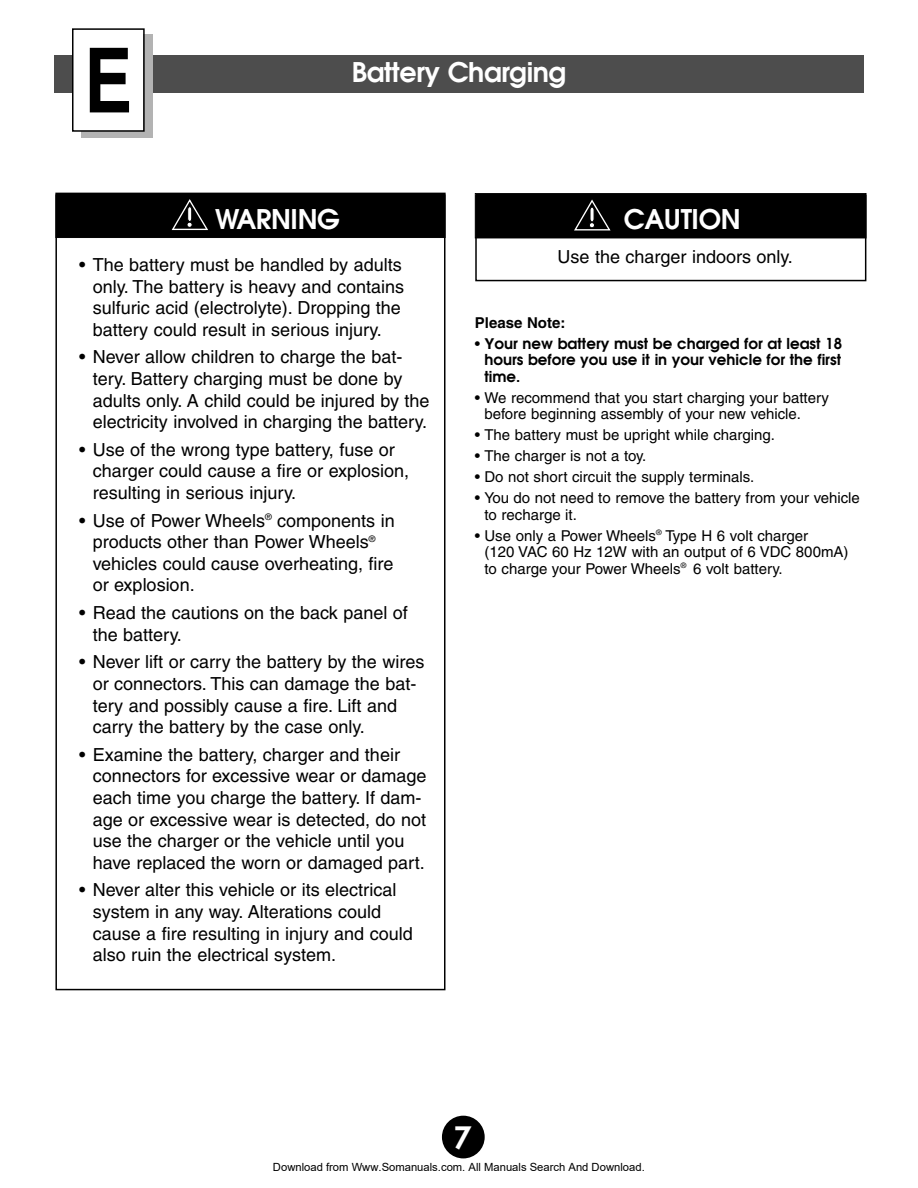
<style>
.page{position:relative;width:918px;height:1188px;background:#fff}
.page>*{position:absolute;margin:0;border:0;box-sizing:border-box;transform-origin:0 0}
.t1{font:700 90px "Helvetica";color:#000;scale:.8 1}
.t2{font:800 30px "Futura";color:#fff}
.t3{font:600 27px "Avant Garde";letter-spacing:-.015em;color:#fff}
.t4{font:18px/21.6px "Helvetica";color:#000}
.t5{font:15px/16.5px "Helvetica";color:#000}
.t6{font:600 15px/16.5px "Avant Garde";color:#000;text-align:justify}
.t7{font:700 15px "Helvetica";color:#000}
.t8{font:11.25px "Arial";color:#000}
.s1{font-family:"Helvetica";font-weight:400}
.s2{font-family:"Helvetica";font-weight:700}
</style>
<div class="page">
<div style="left:442px;top:1116px;width:43px;height:42px;background:#000;border-radius:50%"></div>
<div style="left:56px;top:194px;width:389px;height:43px;background:#000"></div>
<div style="left:56px;top:193px;width:390px;height:45px;border:1px solid #000"></div>
<svg style="left:171px;top:199px;width:37px;height:32px"></svg>
<div style="left:54px;top:55px;width:810px;height:38px;background:#4d4d4d"></div>
<div style="left:81px;top:34px;width:72px;height:104px;background:#b3b3b3"></div>
<div style="left:74px;top:30px;width:69px;height:100px;background:#fff"></div>
<div style="left:72px;top:28px;width:73px;height:104px;border:2px solid #000"></div>
<div style="left:475px;top:195px;width:391px;height:86px;border:2px solid #000"></div>
<div style="left:476px;top:194px;width:390px;height:44px;background:#000"></div>
<div style="left:475px;top:193px;width:391px;height:45px;border:1px solid #000"></div>
<svg style="left:574px;top:199px;width:37px;height:32px"></svg>
<h1 class="t1" style="left:84px;top:48px;width:62px">E</h1>
<h3 class="t3" style="left:352px;top:62px;width:216px">Battery Charging</h3>
<h3 class="t3" style="left:215px;top:209px;width:126px">WARNING</h3>
<p class="t4" style="left:93px;top:256px;width:313px;text-indent:-14px">• The battery must be handled by adults only. The battery is heavy and contains sulfuric acid (electrolyte). Dropping the battery could result in serious injury.</p>
<p class="t4" style="left:93px;top:348px;width:338px;text-indent:-14px">• Never allow children to charge the bat&shy;tery. Battery charging must be done by adults only. A child could be injured by the electricity involved in charging the battery.</p>
<p class="t4" style="left:93px;top:440px;width:318px;text-indent:-14px">• Use of the wrong type battery, fuse or charger could cause a fire or explosion, resulting in serious injury.</p>
<p class="t4" style="left:93px;top:511px;width:304px;text-indent:-14px">• Use of Power Wheels<sup>®</sup> components in products other than Power Wheels<sup>® </sup>vehicles could cause overheating, fire or explosion.</p>
<p class="t4" style="left:93px;top:604px;width:317px;text-indent:-14px">• Read the cautions on the back panel of the battery.</p>
<p class="t4" style="left:93px;top:653px;width:333px;text-indent:-14px">• Never lift or carry the battery by the wires or connectors. This can damage the bat&shy;tery and possibly cause a fire. Lift and carry the battery by the case only.</p>
<p class="t4" style="left:93px;top:745px;width:335px;text-indent:-14px">• Examine the battery, charger and their connectors for excessive wear or damage each time you charge the battery. If dam&shy;age or excessive wear is detected, do not use the charger or the vehicle until you have replaced the worn or damaged part.</p>
<p class="t4" style="left:93px;top:881px;width:322px;text-indent:-14px">• Never alter this vehicle or its electrical system in any way. Alterations could cause a fire resulting in injury and could also ruin the electrical system.</p>
<h3 class="t3" style="left:624px;top:209px;width:119px">CAUTION</h3>
<p class="t4" style="left:558px;top:247px;width:237px">Use the charger indoors only.</p>
<p class="t7" style="left:475px;top:317px;width:92px">Please Note:</p>
<p class="t6" style="left:484px;top:336px;width:359px;text-indent:-10px"><span class="s1">•</span> <span class="s2">Y</span>our new battery must be charged for at least 18 hours before you use it in your vehicle for the first time.</p>
<p class="t5" style="left:484px;top:391px;width:346px;text-indent:-10px">• We recommend that you start charging your battery before beginning assembly of your new vehicle.</p>
<p class="t5" style="left:475px;top:428px;width:302px">• The battery must be upright while charging.</p>
<p class="t5" style="left:475px;top:449px;width:173px">• The charger is not a toy.</p>
<p class="t5" style="left:475px;top:470px;width:281px">• Do not short circuit the supply terminals.</p>
<p class="t5" style="left:484px;top:491px;width:377px;text-indent:-10px">• You do not need to remove the battery from your vehicle to recharge it.</p>
<p class="t5" style="left:484px;top:529px;width:366px;text-indent:-10px">• Use only a Power Wheels<sup>®</sup> Type H 6 volt charger<br>(120 VAC 60 Hz 12W with an output of 6 VDC 800mA) to charge your Power Wheels<sup>®</sup> 6 volt battery.</p>
<h2 class="t2" style="left:454px;top:1124px;width:19px">7</h2>
<p class="t8" style="left:273px;top:1160px;width:373px">Download from Www.Somanuals.com. All Manuals Search And Download.</p>
</div>
